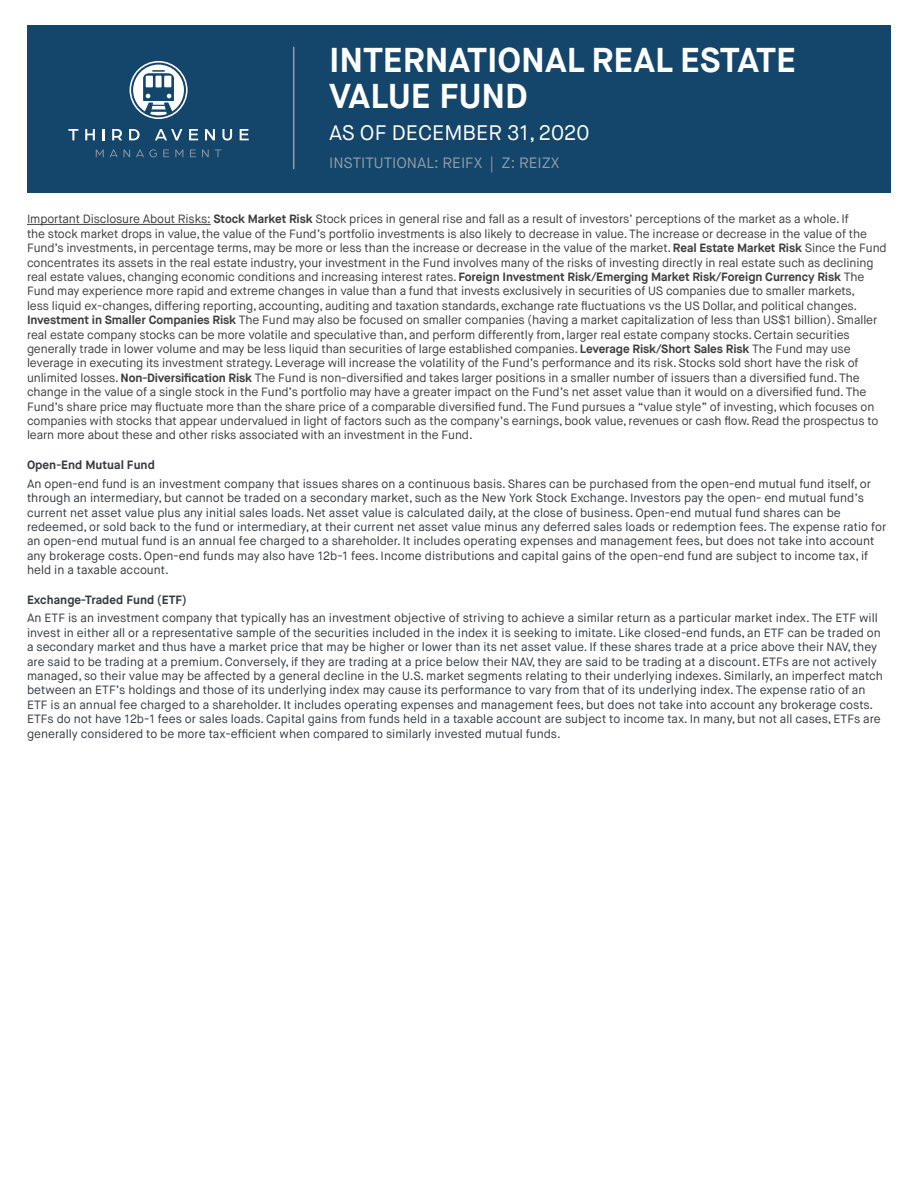
<style>
.page{position:relative;width:918px;height:1188px;background:#fff}
.page>*{position:absolute;margin:0;border:0;box-sizing:border-box;transform-origin:0 0}
.t1{font:700 34.5px/36px "Maison Neue";color:#fff}
.t2{font:21px "Maison Neue";color:#fff}
.t3{font:15px "Maison Neue";color:#929da4}
.t4{font:12px/14.4px "Maison Neue";letter-spacing:-.01em;color:#3e3e3f}
.t5{font:12px/14.4px "Maison Neue";color:#353b40}
.t6{font:700 12px "Maison Neue";color:#353b40}
.s1{font-weight:700}
</style>
<div class="page">
<hr style="left:27px;top:224px;width:184px;height:1px;background:#3e3e3f">
<div style="left:27px;top:26px;width:864px;height:167px;background:#14456a"></div>
<svg style="left:68px;top:129px;width:10px;height:11px"></svg>
<svg style="left:85px;top:129px;width:10px;height:11px"></svg>
<svg style="left:103px;top:129px;width:2px;height:11px"></svg>
<svg style="left:112px;top:129px;width:10px;height:11px"></svg>
<svg style="left:129px;top:129px;width:11px;height:11px"></svg>
<svg style="left:155px;top:129px;width:27px;height:11px"></svg>
<svg style="left:189px;top:129px;width:9px;height:11px"></svg>
<svg style="left:205px;top:129px;width:10px;height:11px"></svg>
<svg style="left:222px;top:129px;width:10px;height:12px"></svg>
<svg style="left:240px;top:129px;width:9px;height:11px"></svg>
<svg style="left:96px;top:149px;width:8px;height:8px"></svg>
<svg style="left:110px;top:149px;width:8px;height:8px"></svg>
<svg style="left:124px;top:149px;width:6px;height:8px"></svg>
<svg style="left:136px;top:149px;width:21px;height:8px"></svg>
<svg style="left:163px;top:149px;width:6px;height:8px"></svg>
<svg style="left:175px;top:149px;width:8px;height:8px"></svg>
<svg style="left:190px;top:149px;width:6px;height:8px"></svg>
<svg style="left:202px;top:149px;width:7px;height:8px"></svg>
<svg style="left:215px;top:149px;width:6px;height:8px"></svg>
<svg style="left:130px;top:61px;width:58px;height:58px"></svg>
<div style="left:155px;top:76px;width:7px;height:11px;background:#fff"></div>
<div style="left:164px;top:76px;width:7px;height:11px;background:#fff"></div>
<hr style="left:293px;top:47px;width:1px;height:122px;background:#929da4">
<p class="t1" style="left:329px;top:42px;width:468px">INTERNATIONAL REAL ESTATE<br>VALUE FUND</p>
<p class="t2" style="left:329px;top:120px;width:262px">AS OF DECEMBER 31, 2020</p>
<p class="t3" style="left:329px;top:154px;width:232px">INSTITUTIONAL: REIFX | Z: REIZX</p>
<p class="t4" style="left:27px;top:212px;width:861px">Important Disclosure About Risks: <span class="s1">Stock Market Risk</span> Stock prices in general rise and fall as a result of investors’ perceptions of the market as a whole. If<br>the stock market drops in value, the value of the Fund’s portfolio investments is also likely to decrease in value. The increase or decrease in the value of the Fund’s investments, in percentage terms, may be more or less than the increase or decrease in the value of the market. <span class="s1">Real Estate Market Risk</span> Since the Fund concentrates its assets in the real estate industry, your investment in the Fund involves many of the risks of investing directly in real estate such as declining real estate values, changing economic conditions and increasing interest rates. <span class="s1">Foreign Investment Risk/Emerging Market Risk/Foreign Currency Risk</span> The Fund may experience more rapid and extreme changes in value than a fund that invests exclusively in securities of US companies due to smaller markets,<br>less liquid ex-changes, differing reporting, accounting, auditing and taxation standards, exchange rate fluctuations vs the US Dollar, and political changes.<br><span class="s1">Investment in Smaller Companies Risk</span> The Fund may also be focused on smaller companies (having a market capitalization of less than US$1 billion). Smaller real estate company stocks can be more volatile and speculative than, and perform differently from, larger real estate company stocks. Certain securities generally trade in lower volume and may be less liquid than securities of large established companies. <span class="s1">Leverage Risk/Short Sales Risk</span> The Fund may use leverage in executing its investment strategy. Leverage will increase the volatility of the Fund’s performance and its risk. Stocks sold short have the risk of unlimited losses. <span class="s1">Non-Diversification Risk</span> The Fund is non-diversified and takes larger positions in a smaller number of issuers than a diversified fund. The change in the value of a single stock in the Fund’s portfolio may have a greater impact on the Fund’s net asset value than it would on a diversified fund. The Fund’s share price may fluctuate more than the share price of a comparable diversified fund. The Fund pursues a “value style” of investing, which focuses on companies with stocks that appear undervalued in light of factors such as the company’s earnings, book value, revenues or cash flow. Read the prospectus to learn more about these and other risks associated with an investment in the Fund.</p>
<p class="t6" style="left:27px;top:457px;width:129px">Open-End Mutual Fund</p>
<p class="t5" style="left:27px;top:477px;width:861px">An open-end fund is an investment company that issues shares on a continuous basis. Shares can be purchased from the open-end mutual fund itself, or through an intermediary, but cannot be traded on a secondary market, such as the New York Stock Exchange. Investors pay the open- end mutual fund’s current net asset value plus any initial sales loads. Net asset value is calculated daily, at the close of business. Open-end mutual fund shares can be redeemed, or sold back to the fund or intermediary, at their current net asset value minus any deferred sales loads or redemption fees. The expense ratio for an open-end mutual fund is an annual fee charged to a shareholder. It includes operating expenses and management fees, but does not take into account any brokerage costs. Open-end funds may also have 12b-1 fees. Income distributions and capital gains of the open-end fund are subject to income tax, if held in a taxable account.</p>
<p class="t6" style="left:27px;top:592px;width:161px">Exchange-Traded Fund (ETF)</p>
<p class="t5" style="left:27px;top:611px;width:857px">An ETF is an investment company that typically has an investment objective of striving to achieve a similar return as a particular market index. The ETF will invest in either all or a representative sample of the securities included in the index it is seeking to imitate. Like closed-end funds, an ETF can be traded on a secondary market and thus have a market price that may be higher or lower than its net asset value. If these shares trade at a price above their NAV, they are said to be trading at a premium. Conversely, if they are trading at a price below their NAV, they are said to be trading at a discount. ETFs are not actively managed, so their value may be affected by a general decline in the U.S. market segments relating to their underlying indexes. Similarly, an imperfect match between an ETF’s holdings and those of its underlying index may cause its performance to vary from that of its underlying index. The expense ratio of an ETF is an annual fee charged to a shareholder. It includes operating expenses and management fees, but does not take into account any brokerage costs.<br>ETFs do not have 12b-1 fees or sales loads. Capital gains from funds held in a taxable account are subject to income tax. In many, but not all cases, ETFs are generally considered to be more tax-efficient when compared to similarly invested mutual funds.</p>
</div>
